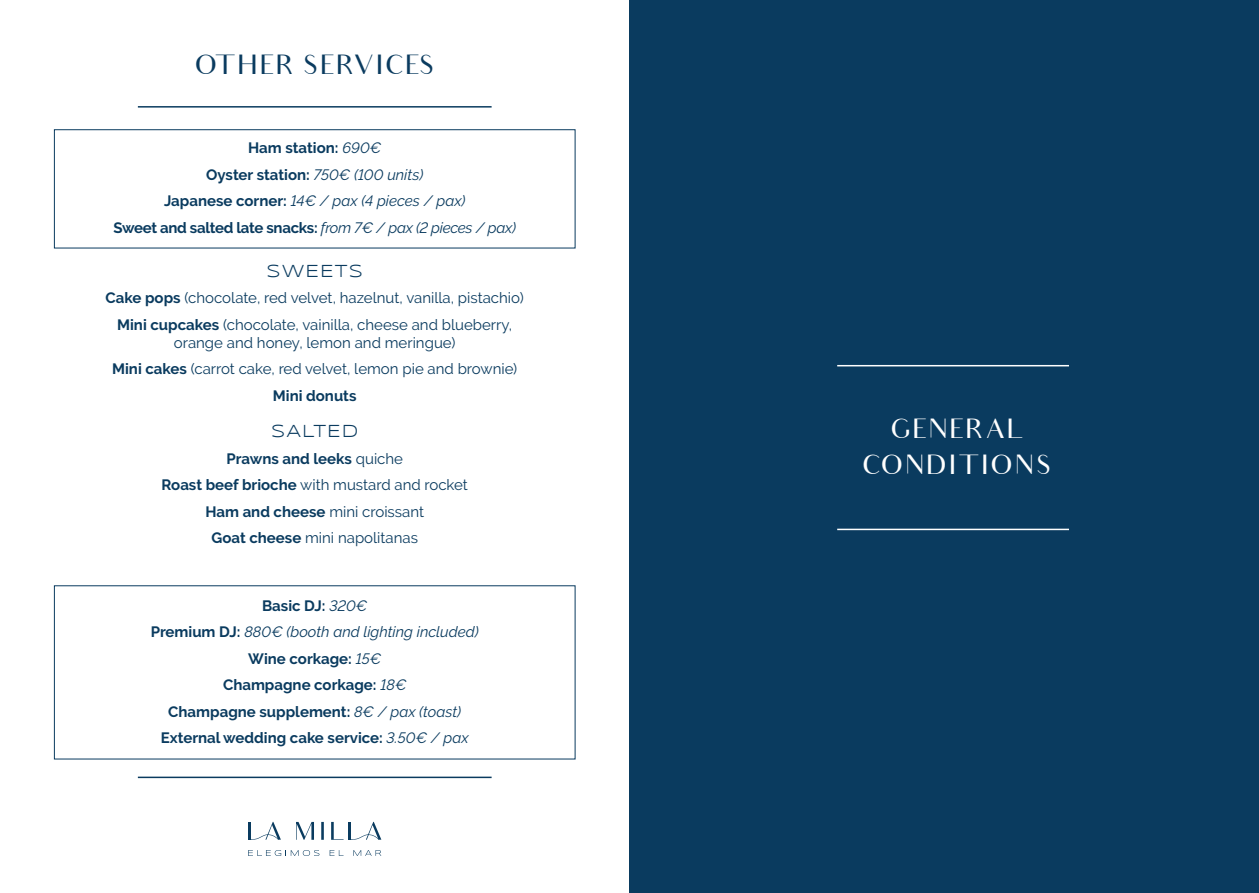
<style>
.page{position:relative;width:1259px;height:893px;background:#fff}
.page>*{position:absolute;margin:0;border:0;box-sizing:border-box;transform-origin:0 0}
.t1{font:27px/35.2px "Audrey";letter-spacing:.02em;color:#fff;text-align:center}
.t2{font:27px "Audrey";letter-spacing:.02em;color:#0a3b5f}
.t3{font:18px "Syncopate";letter-spacing:.06em;color:#0a3b5f}
.t4{font:15px/26.5px "Raleway";color:#0a3b5f;text-align:center}
.t5{font:700 15px/26.5px "Raleway";color:#0a3b5f;text-align:center}
.s1{font-weight:400;font-style:italic}
.s2{font-weight:700}
</style>
<div class="page">
<hr style="left:138px;top:106px;width:353px;height:2px;background:#0a3b5f">
<svg style="left:296px;top:822px;width:18px;height:18px"></svg>
<svg style="left:321px;top:822px;width:3px;height:18px"></svg>
<svg style="left:331px;top:822px;width:12px;height:18px"></svg>
<hr style="left:348px;top:822px;width:3px;height:18px;background:#0a3b5f">
<svg style="left:351px;top:822px;width:30px;height:18px"></svg>
<hr style="left:248px;top:822px;width:3px;height:18px;background:#0a3b5f">
<svg style="left:251px;top:822px;width:30px;height:18px"></svg>
<svg style="left:248px;top:850px;width:71px;height:6px"></svg>
<svg style="left:330px;top:850px;width:13px;height:6px"></svg>
<svg style="left:353px;top:850px;width:28px;height:6px"></svg>
<hr style="left:138px;top:777px;width:353px;height:1px;background:#0a3b5f">
<div style="left:629px;top:0;width:630px;height:893px;background:#0a3b5f"></div>
<hr style="left:837px;top:365px;width:232px;height:1px;background:#fff">
<hr style="left:837px;top:529px;width:232px;height:1px;background:#fff">
<div style="left:54px;top:129px;width:521px;height:119px;border:1px solid #0a3b5f"></div>
<h1 class="t2" style="left:194px;top:51px;width:243px">OT HER SERVICES</h1>
<p class="t5" style="left:113px;top:135px;width:404px">Ham station: <span class="s1">690€<br></span>Oyster station: <span class="s1">750€ (100 units)<br></span>Japanese corner: <span class="s1">14€ / pax (4 pieces / pax)<br></span>Sweet and salted late snacks: <span class="s1">from 7€ / pax (2 pieces / pax)</span></p>
<p class="t3" style="left:266px;top:260px;width:98px">SWEETS</p>
<p class="t4" style="left:106px;top:285px;width:420px"><span class="s2">Cake pops</span> (chocolate, red velvet, hazelnut, vanilla, pistachio)<br><span class="s2">Mini cupcakes</span> (chocolate, vainilla, cheese and blueberry,</p>
<p class="t4" style="left:112px;top:329px;width:407px">orange and honey, lemon and meringue)<br><span class="s2">Mini cakes</span> (carrot cake, red velvet, lemon pie and brownie)<br><span class="s2">Mini donuts</span></p>
<p class="t3" style="left:271px;top:421px;width:89px">SALTED</p>
<p class="t4" style="left:161px;top:445px;width:308px"><span class="s2">Prawns and leeks</span> quiche<br><span class="s2">Roast beef brioche</span> with mustard and rocket<br><span class="s2">Ham and cheese</span> mini croissant<br><span class="s2">Goat cheese</span> mini napolitanas</p>
<p class="t5" style="left:151px;top:592px;width:329px">Basic DJ: <span class="s1">320€<br></span>Premium DJ: <span class="s1">880€ (booth and lighting included)<br></span>Wine corkage: <span class="s1">15€<br></span>Champagne corkage: <span class="s1">18€<br></span>Champagne supplement: <span class="s1">8€ / pax (toast)<br></span>External wedding cake service: <span class="s1">3.50€ / pax</span></p>
<h1 class="t1" style="left:862px;top:412px;width:192px">GENERAL<br>CONDITIONS</h1>
</div>
